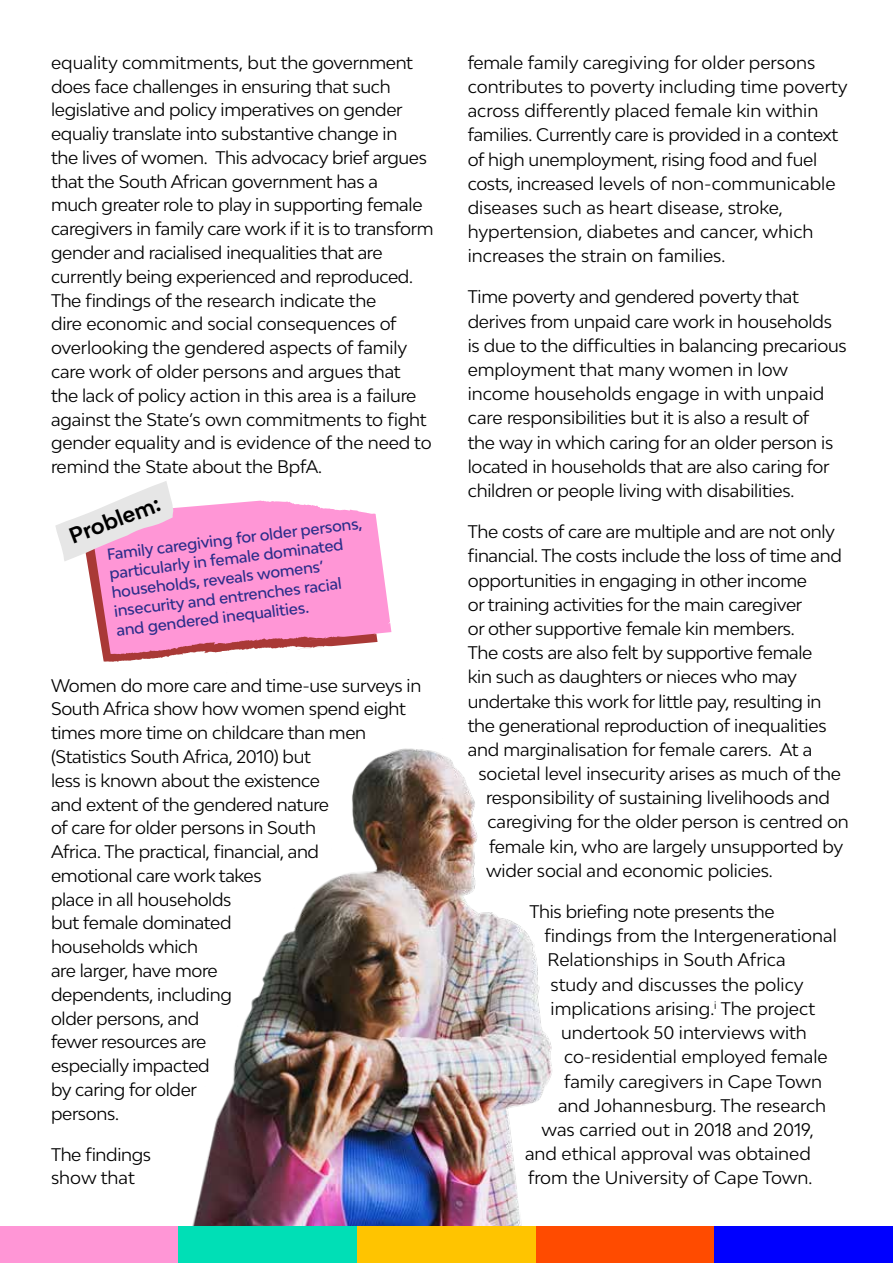
<style>
.page{position:relative;width:893px;height:1263px;background:#fff}
.page>*{position:absolute;margin:0;border:0;box-sizing:border-box;transform-origin:0 0}
.t1{font:700 21px "Bw Modelica Cyrillic DEMO";color:#000}
.t2{font:17.25px/23.9px "Bw Modelica Cyrillic DEMO";letter-spacing:-.02em;color:#000}
.t3{font:17.25px/24.2px "Bw Modelica Cyrillic DEMO";color:#000}
.t4{font:500 15px/19.2px "Bw Modelica Cyrillic DEMO";color:#2a2d8a}
</style>
<div class="page">
<svg style="left:378px;top:533px;width:13px;height:101px"></svg>
<svg style="left:55px;top:481px;width:323px;height:181px"></svg>
<img style="left:160px;top:648px;width:423px;height:579px">
<div style="left:0;top:1227px;width:179px;height:36px;background:#ff96d6"></div>
<div style="left:179px;top:1227px;width:178px;height:36px;background:#00dfb6"></div>
<div style="left:357px;top:1227px;width:179px;height:36px;background:#ffc400"></div>
<div style="left:536px;top:1227px;width:178px;height:36px;background:#ff4b00"></div>
<div style="left:714px;top:1227px;width:179px;height:36px;background:#00f"></div>
<p class="t2" style="left:51px;top:50px;width:384px">equality commitments, but the government does face challenges in ensuring that such legislative and policy imperatives on gender equaliy translate into substantive change in<br>the lives of women. This advocacy brief argues that the South African government has a<br>much greater role to play in supporting female caregivers in family care work if it is to transform gender and racialised inequalities that are currently being experienced and reproduced.<br>The findings of the research indicate the<br>dire economic and social consequences of overlooking the gendered aspects of family care work of older persons and argues that<br>the lack of policy action in this area is a failure against the State’s own commitments to fight gender equality and is evidence of the need to remind the State about the BpfA.</p>
<p class="t1" style="left:65px;top:525px;width:97px;rotate:-21deg">Problem:</p>
<p class="t4" style="left:106px;top:545px;width:258px;rotate:-7deg">Family caregiving for older persons, particularly in female dominated households, reveals womens’ insecurity and entrenches racial and gendered inequalities.</p>
<p class="t2" style="left:51px;top:673px;width:372px">Women do more care and time-use surveys in<br>South Africa show how women spend eight times more time on childcare than men (Statistics South Africa, 2010) but<br>less is known about the existence<br>and extent of the gendered nature<br>of care for older persons in South<br>Africa. The practical, financial, and<br>emotional care work takes<br>place in all households<br>but female dominated<br>households which<br>are larger, have more<br>dependents, including<br>older persons, and<br>fewer resources are<br>especially impacted<br>by caring for older<br>persons.</p>
<p class="t2" style="left:51px;top:1142px;width:102px">The findings show that</p>
<p class="t3" style="left:468px;top:50px;width:381px">female family caregiving for older persons contributes to poverty including time poverty across differently placed female kin within families. Currently care is provided in a context of high unemployment, rising food and fuel costs, increased levels of non-communicable diseases such as heart disease, stroke, hypertension, diabetes and cancer, which increases the strain on families.</p>
<p class="t2" style="left:468px;top:285px;width:381px">Time poverty and gendered poverty that derives from unpaid care work in households is due to the difficulties in balancing precarious employment that many women in low income households engage in with unpaid care responsibilities but it is also a result of<br>the way in which caring for an older person is located in households that are also caring for children or people living with disabilities.</p>
<p class="t2" style="left:468px;top:520px;width:376px">The costs of care are multiple and are not only financial. The costs include the loss of time and opportunities in engaging in other income<br>or training activities for the main caregiver<br>or other supportive female kin members.<br>The costs are also felt by supportive female<br>kin such as daughters or nieces who may undertake this work for little pay, resulting in the generational reproduction of inequalities and marginalisation for female carers. At a</p>
<p class="t2" style="left:486px;top:761px;width:364px;text-indent:-8px">societal level insecurity arises as much of the responsibility of sustaining livelihoods and caregiving for the older person is centred on female kin, who are largely unsupported by wider social and economic policies.</p>
<p class="t2" style="left:530px;top:900px;width:247px">This briefing note presents the</p>
<p class="t3" style="left:545px;top:924px;width:294px">findings from the Intergenerational</p>
<p class="t3" style="left:548px;top:948px;width:240px">Relationships in South Africa</p>
<p class="t3" style="left:551px;top:972px;width:255px">study and discusses the policy</p>
<p class="t3" style="left:551px;top:996px;width:266px">implications arising.<sup>i</sup> The project</p>
<p class="t3" style="left:561px;top:1020px;width:247px">undertook 50 interviews with</p>
<p class="t3" style="left:564px;top:1045px;width:265px">co-residential employed female</p>
<p class="t3" style="left:564px;top:1069px;width:260px">family caregivers in Cape Town</p>
<p class="t3" style="left:558px;top:1093px;width:270px">and Johannesburg. The research</p>
<p class="t3" style="left:542px;top:1117px;width:273px">was carried out in 2018 and 2019,</p>
<p class="t3" style="left:525px;top:1141px;width:287px">and ethical approval was obtained</p>
<p class="t3" style="left:528px;top:1166px;width:286px">from the University of Cape Town.</p>
</div>
